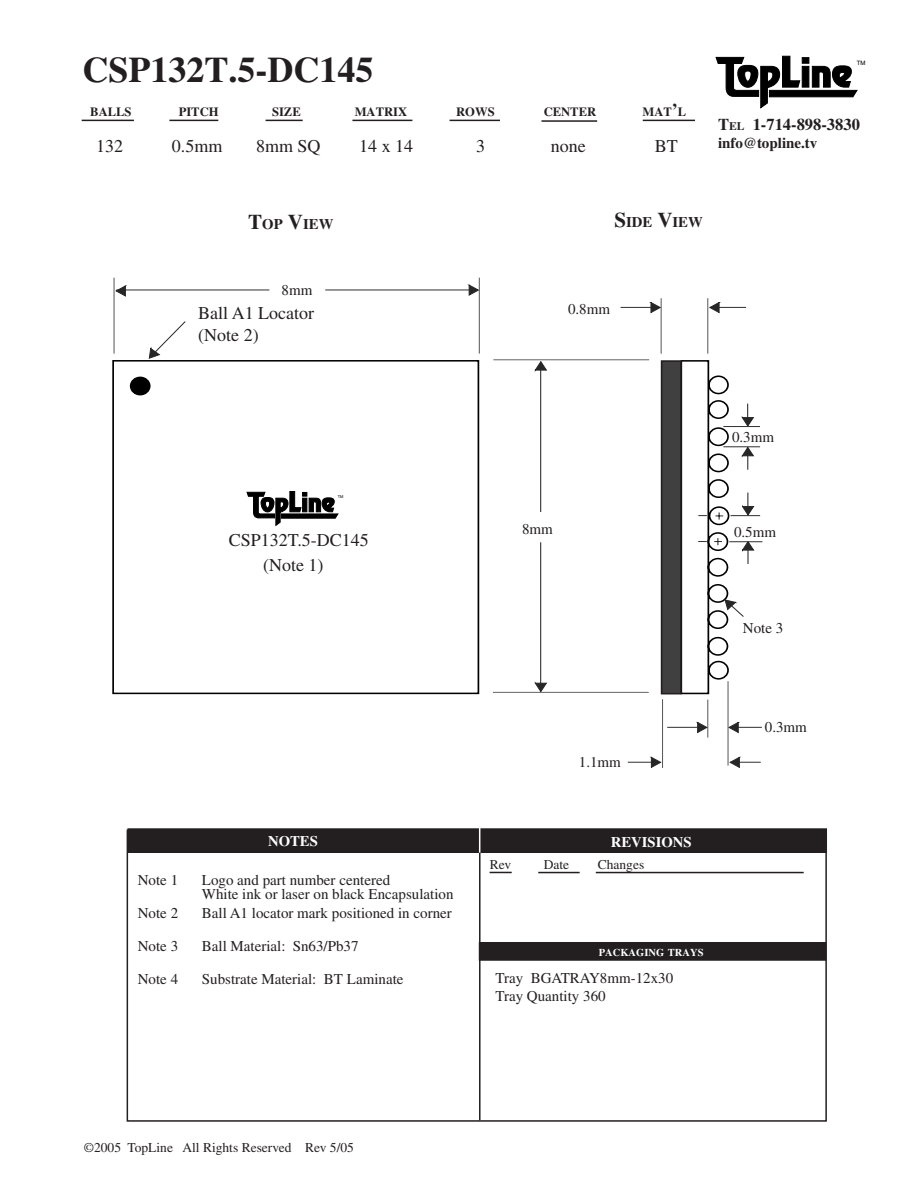
<style>
.page{position:relative;width:918px;height:1188px;background:#fff}
.page>*{position:absolute;margin:0;border:0;box-sizing:border-box;transform-origin:0 0}
.t1{font:700 36px "Times";color:#231f20}
.t2{font:18px/21.6px "Times";color:#231f20}
.t3{font:700 16.5px "Times";color:#231f20}
.t4{font:15px/18px "Times";color:#231f20}
.t5{font:700 15px "Times";color:#231f20}
.t6{font:700 14.7px "Times";color:#231f20}
.t7{font:700 14.7px "Times";color:#fff}
.t8{font:13.5px "Times";color:#231f20}
.t9{font:700 12.6px "Times";color:#231f20}
.t10{font:700 10.5px "Times";color:#fff}
.t11{font:6px "Helvetica";color:#000}
.t12{font:3.9px "Helvetica";color:#000}
.s1{font-size:18px}
.s2{font-size:11.55px}
.s3{font-size:21px}
</style>
<div class="page">
<div style="left:128px;top:829px;width:698px;height:23px;background:#231f20"></div>
<div style="left:127px;top:828px;width:700px;height:25px;border:2px solid #231f20"></div>
<div style="left:480px;top:943px;width:346px;height:17px;background:#231f20"></div>
<div style="left:479px;top:942px;width:347px;height:19px;border:2px solid #231f20"></div>
<div style="left:112px;top:360px;width:367px;height:334px;border:2px solid #000"></div>
<div style="left:131px;top:377px;width:19px;height:18px;background:#000;border-radius:50%"></div>
<div style="left:130px;top:377px;width:21px;height:18px;border:2px solid #000;border-radius:50%"></div>
<svg style="left:246px;top:491px;width:93px;height:35px"></svg>
<svg style="left:113px;top:277px;width:367px;height:82px"></svg>
<svg style="left:492px;top:298px;width:271px;height:470px"></svg>
<svg style="left:490px;top:872px;width:22px;height:1px"></svg>
<hr style="left:538px;top:872px;width:42px;height:1px;background:#231f20">
<hr style="left:596px;top:872px;width:208px;height:1px;background:#231f20">
<div style="left:127px;top:830px;width:700px;height:292px;border:2px solid #231f20"></div>
<svg style="left:715px;top:55px;width:143px;height:54px"></svg>
<hr style="left:479px;top:849px;width:2px;height:271px;background:#231f20">
<svg style="left:479px;top:828px;width:1px;height:25px"></svg>
<hr style="left:82px;top:120px;width:613px;height:1px;background:#231f20">
<div style="left:219px;top:109px;width:46px;height:24px;background:#fff"></div>
<div style="left:303px;top:110px;width:49px;height:19px;background:#fff"></div>
<div style="left:501px;top:112px;width:141px;height:15px;background:#fff"></div>
<div style="left:413px;top:118px;width:36px;height:7px;background:#fff"></div>
<div style="left:135px;top:116px;width:34px;height:11px;background:#fff"></div>
<hr style="left:542px;top:120px;width:55px;height:2px;background:#231f20">
<h1 class="t1" style="left:82px;top:49px;width:292px">CSP132T.5-DC145</h1>
<p class="t9" style="left:90px;top:105px;width:43px">BALLS</p>
<p class="t9" style="left:179px;top:105px;width:41px">PITCH</p>
<p class="t9" style="left:272px;top:105px;width:30px">SIZE</p>
<p class="t9" style="left:355px;top:105px;width:54px">MATRIX</p>
<p class="t9" style="left:456px;top:105px;width:40px">ROWS</p>
<p class="t9" style="left:544px;top:105px;width:54px">CENTER</p>
<p class="t9" style="left:643px;top:105px;width:45px">MAT<span class="s1">’</span>L</p>
<p class="t2" style="left:96px;top:135px;width:28px">132</p>
<p class="t2" style="left:172px;top:135px;width:52px">0.5mm</p>
<p class="t2" style="left:256px;top:135px;width:66px">8mm SQ</p>
<p class="t2" style="left:359px;top:135px;width:55px">14 x 14</p>
<p class="t2" style="left:476px;top:135px;width:10px">3</p>
<p class="t2" style="left:551px;top:135px;width:36px">none</p>
<p class="t2" style="left:655px;top:135px;width:25px">BT</p>
<p class="t11" style="left:857px;top:60px;width:10px">TM</p>
<p class="t3" style="left:718px;top:115px;width:143px">T<span class="s2">EL</span> 1-714-898-3830</p>
<p class="t5" style="left:718px;top:134px;width:101px">info@topline.tv</p>
<p class="t6" style="left:248px;top:215px;width:87px"><span class="s3">T</span>OP <span class="s3">V</span>IEW</p>
<p class="t6" style="left:614px;top:213px;width:90px"><span class="s3">S</span>IDE <span class="s3">V</span>IEW</p>
<p class="t4" style="left:282px;top:281px;width:32px">8mm</p>
<p class="t2" style="left:198px;top:303px;width:117px">Ball A1 Locator (Note 2)</p>
<p class="t4" style="left:568px;top:299px;width:44px">0.8mm</p>
<p class="t12" style="left:338px;top:494px;width:7px">TM</p>
<p class="t2" style="left:229px;top:529px;width:142px">CSP132T.5-DC145</p>
<p class="t2" style="left:263px;top:554px;width:62px">(Note 1)</p>
<p class="t4" style="left:522px;top:520px;width:32px">8mm</p>
<p class="t4" style="left:732px;top:428px;width:44px">0.3mm</p>
<p class="t4" style="left:734px;top:523px;width:44px">0.5mm</p>
<p class="t4" style="left:743px;top:619px;width:42px">Note 3</p>
<p class="t7" style="left:268px;top:832px;width:51px">NOTES</p>
<p class="t4" style="left:138px;top:871px;width:42px">Note 1</p>
<p class="t4" style="left:202px;top:871px;width:190px">Logo and part number centered</p>
<p class="t4" style="left:138px;top:904px;width:42px">Note 2</p>
<p class="t4" style="left:202px;top:904px;width:251px">Ball A1 locator mark positioned in corner</p>
<p class="t4" style="left:138px;top:937px;width:42px">Note 3</p>
<p class="t4" style="left:202px;top:937px;width:162px">Ball Material: 63/37 SnPb</p>
<p class="t4" style="left:138px;top:970px;width:42px">Note 4</p>
<p class="t4" style="left:202px;top:970px;width:203px">Substrate Material: BT Laminate</p>
<p class="t4" style="left:202px;top:885px;width:253px">White ink or laser on black Encapsulation</p>
<p class="t4" style="left:293px;top:937px;width:67px">Sn63/Pb37</p>
<p class="t4" style="left:579px;top:753px;width:44px">1.1mm</p>
<p class="t7" style="left:611px;top:833px;width:82px">REVISIONS</p>
<p class="t8" style="left:490px;top:857px;width:23px">Rev</p>
<p class="t8" style="left:544px;top:857px;width:27px">Date</p>
<p class="t8" style="left:598px;top:857px;width:48px">Changes</p>
<p class="t10" style="left:599px;top:946px;width:106px">PACKAGING TRAYS</p>
<p class="t4" style="left:495px;top:969px;width:179px">Tray BGATRAY8mm-12x30<br>Tray Quantity 360</p>
<p class="t4" style="left:765px;top:718px;width:44px">0.3mm</p>
<p class="t8" style="left:84px;top:1140px;width:272px">©2005 TopLine All Rights Reserved Rev 5/05</p>
</div>
